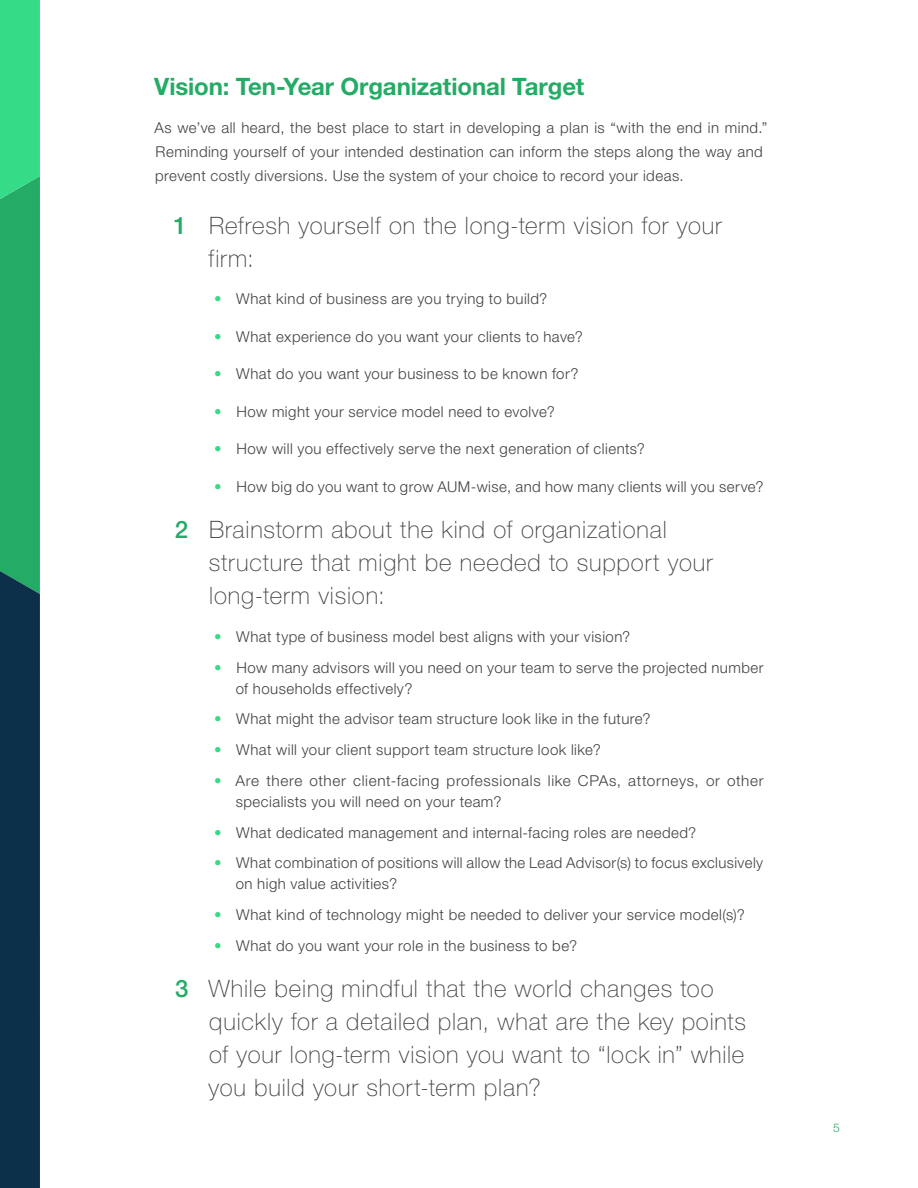
<style>
.page{position:relative;width:918px;height:1188px;background:#fff}
.page>*{position:absolute;margin:0;border:0;box-sizing:border-box;transform-origin:0 0}
.t1{font:100 24px/33px "Helvetica Neue LT Pro";letter-spacing:.035em;color:#414042}
.t2{font:700 24px "Helvetica Neue LT Pro";letter-spacing:-.005em;color:#24ab66}
.t3{font:300 15px/21px "Helvetica Neue LT Pro";letter-spacing:.03em;color:#414042}
.t4{font:300 12px "Helvetica Neue LT Pro";color:#24ab66}
.s1{font-weight:500;color:#24ab66}
.s2{font-weight:500;color:#35db86}
</style>
<div class="page">
<svg style="left:0;top:0;width:40px;height:1188px;background:#1b745d"></svg>
<h1 class="t2" style="left:154px;top:72px;width:432px">Vision: Ten-Year Organizational Target</h1>
<p class="t3" style="left:154px;top:115px;width:614px;line-height:24px">As we’ve all heard, the best place to start in developing a plan is “with the end in mind.”<br>Reminding yourself of your intended destination can inform the steps along the way and prevent costly diversions. Use the system of your choice to record your ideas.</p>
<h1 class="t1" style="left:209px;top:209px;width:515px;text-indent:-35px"><span class="s1">1</span> Refresh yourself on the long-term vision for your firm:</h1>
<p class="t3" style="left:214px;top:288px;width:335px"><span class="s2">•</span> What kind of business are you trying to build?</p>
<p class="t3" style="left:214px;top:326px;width:370px"><span class="s2">•</span> What experience do you want your clients to have?</p>
<p class="t3" style="left:214px;top:363px;width:366px"><span class="s2">•</span> What do you want your business to be known for?</p>
<p class="t3" style="left:214px;top:401px;width:342px"><span class="s2">•</span> How might your service model need to evolve?</p>
<p class="t3" style="left:214px;top:438px;width:433px"><span class="s2">•</span> How will you effectively serve the next generation of clients?</p>
<p class="t3" style="left:214px;top:476px;width:551px"><span class="s2">•</span> How big do you want to grow AUM-wise, and how many clients will you serve?</p>
<h1 class="t1" style="left:209px;top:513px;width:505px;text-indent:-34px"><span class="s1">2</span> Brainstorm about the kind of organizational structure that might be needed to support your long-term vision:</h1>
<p class="t3" style="left:214px;top:626px;width:418px"><span class="s2">•</span> What type of business model best aligns with your vision?</p>
<p class="t3" style="left:236px;top:657px;width:529px;text-indent:-22px"><span class="s2">•</span> How many advisors will you need on your team to serve the projected number of households effectively?</p>
<p class="t3" style="left:214px;top:708px;width:438px"><span class="s2">•</span> What might the advisor team structure look like in the future?</p>
<p class="t3" style="left:214px;top:739px;width:388px"><span class="s2">•</span> What will your client support team structure look like?</p>
<p class="t3" style="left:236px;top:770px;width:529px;text-indent:-22px"><span class="s2">•</span> Are there other client-facing professionals like CPAs, attorneys, or other specialists you will need on your team?</p>
<p class="t3" style="left:214px;top:822px;width:484px"><span class="s2">•</span> What dedicated management and internal-facing roles are needed?</p>
<p class="t3" style="left:236px;top:852px;width:529px;text-indent:-22px"><span class="s2">•</span> What combination of positions will allow the Lead Advisor(s) to focus exclusively on high value activities?</p>
<p class="t3" style="left:214px;top:904px;width:532px"><span class="s2">•</span> What kind of technology might be needed to deliver your service model(s)?</p>
<p class="t3" style="left:214px;top:935px;width:365px"><span class="s2">•</span> What do you want your role in the business to be?</p>
<h1 class="t1" style="left:209px;top:972px;width:539px;text-indent:-34px"><span class="s1">3</span> While being mindful that the world changes too quickly for a detailed plan, what are the key points of your long-term vision you want to “lock in” while you build your short-term plan?</h1>
<p class="t4" style="left:833px;top:1121px;width:8px">5</p>
</div>
